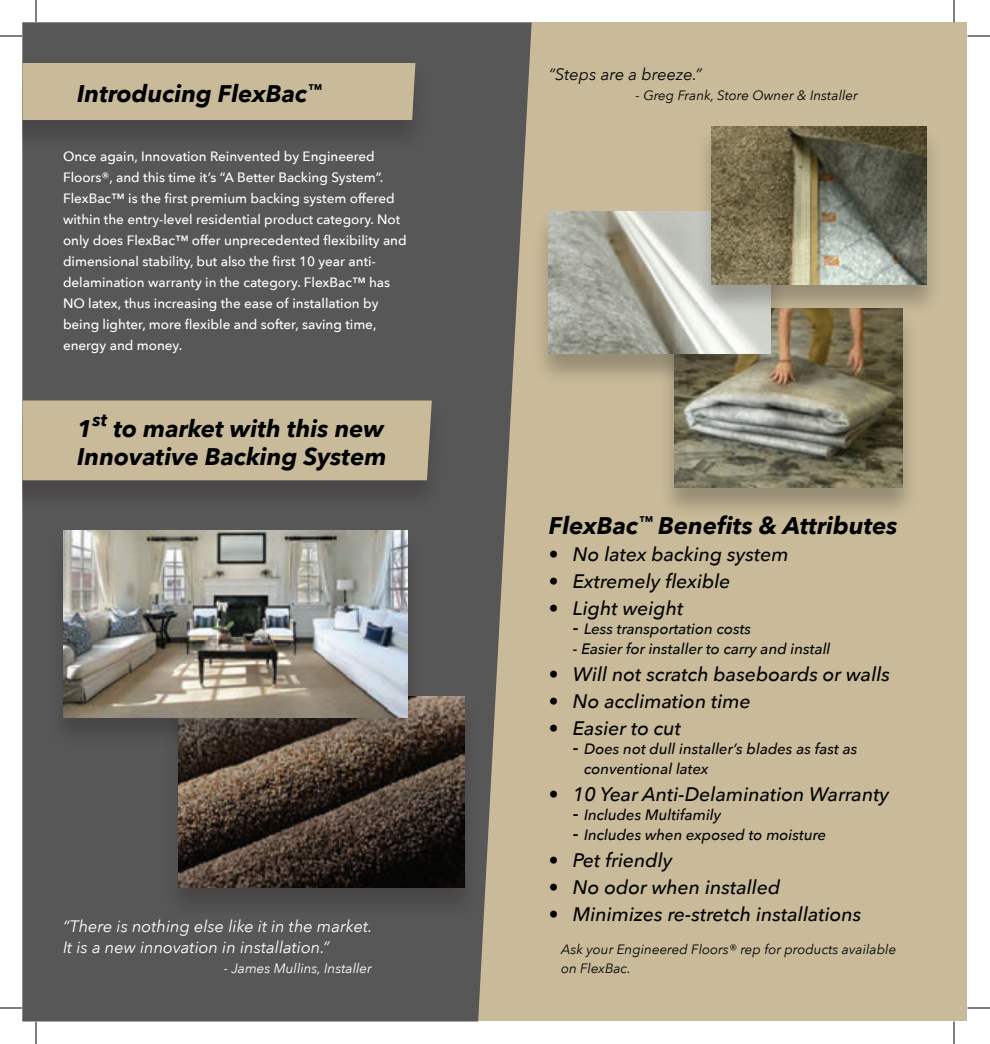
<style>
.page{position:relative;width:990px;height:1044px;background:#fff}
.page>*{position:absolute;margin:0;border:0;box-sizing:border-box;transform-origin:0 0}
.t1{font:italic 700 24px/28.8px "Avenir Next";color:#010203}
.t2{font:italic 500 19.5px "Avenir Next";color:#010203}
.t3{font:italic 16.5px/21px "Avenir Next";color:#fff}
.t4{font:italic 16.5px "Avenir Next";color:#010203}
.t5{font:italic 500 15px/19.5px "Avenir Next";color:#010203}
.t6{font:500 13.5px/21px "Avenir Next";color:#fff}
.t7{font:italic 13.5px/18.8px "Avenir Next";color:#010203}
.t8{font:italic 13.5px "Avenir Next";color:#fff}
.s1{font-size:19.5px}
</style>
<div class="page">
<div style="left:22px;top:22px;width:946px;height:1000px;background:#c9bb99"></div>
<svg style="left:23px;top:22px;width:509px;height:999px;background:#63605e"></svg>
<div style="left:162px;top:697px;width:319px;height:223px;background:#535253"></div>
<img style="left:178px;top:697px;width:286px;height:190px">
<div style="left:47px;top:531px;width:376px;height:219px;background:#231f20;opacity:.3"></div>
<img style="left:63px;top:531px;width:344px;height:187px">
<div style="left:22px;top:63px;width:409px;height:90px;background:#504f50"></div>
<div style="left:23px;top:63px;width:392px;height:57px;background:#c9bb99"></div>
<div style="left:22px;top:400px;width:426px;height:113px;background:#525152"></div>
<div style="left:23px;top:401px;width:409px;height:79px;background:#c9bb99"></div>
<div style="left:658px;top:308px;width:261px;height:212px;background:#231f20;opacity:.3"></div>
<img style="left:674px;top:317px;width:229px;height:171px">
<div style="left:533px;top:212px;width:253px;height:174px;background:#231f20;opacity:.3"></div>
<img style="left:549px;top:212px;width:221px;height:142px">
<div style="left:696px;top:127px;width:247px;height:190px;background:#231f20;opacity:.3"></div>
<img style="left:712px;top:127px;width:215px;height:158px">
<svg style="left:0;top:36px;width:22px;height:1px"></svg>
<svg style="left:968px;top:36px;width:22px;height:1px"></svg>
<svg style="left:0;top:1008px;width:22px;height:1px"></svg>
<svg style="left:968px;top:1008px;width:22px;height:1px"></svg>
<svg style="left:36px;top:0;width:1px;height:22px"></svg>
<svg style="left:36px;top:1022px;width:1px;height:22px"></svg>
<svg style="left:954px;top:0;width:1px;height:22px"></svg>
<svg style="left:954px;top:1022px;width:1px;height:22px"></svg>
<h1 class="t1" style="left:77px;top:79px;width:246px">Introducing FlexBac<sup>™</sup></h1>
<p class="t6" style="left:63px;top:145px;width:345px">Once again, Innovation Reinvented by Engineered Floors®, and this time it’s “A Better Backing System”.<br>FlexBac™ is the first premium backing system offered within the entry-level residential product category. Not only does FlexBac™ offer unprecedented flexibility and dimensional stability, but also the first 10 year anti&shy;delamination warranty in the category. FlexBac™ has NO latex, thus increasing the ease of installation by being lighter, more flexible and softer, saving time, energy and money.</p>
<h1 class="t1" style="left:77px;top:413px;width:311px">1<sup>st</sup> to market with this new<br>Innovative Backing System</h1>
<p class="t3" style="left:63px;top:915px;width:311px">“There is nothing else like it in the market.<br>It is a new innovation in installation.”</p>
<p class="t8" style="left:224px;top:957px;width:149px">- James Mullins, Installer</p>
<p class="t4" style="left:549px;top:60px;width:155px">“Steps are a breeze.”</p>
<p class="t7" style="left:636px;top:85px;width:224px">- Greg Frank, Store Owner &amp; Installer</p>
<h1 class="t1" style="left:549px;top:511px;width:350px">FlexBac<sup>™</sup> Benefits &amp; Attributes</h1>
<h2 class="t2" style="left:549px;top:538px;width:241px">• No latex backing system</h2>
<h2 class="t2" style="left:549px;top:565px;width:183px">• Extremely flexible</h2>
<h2 class="t2" style="left:549px;top:592px;width:136px">• Light weight</h2>
<p class="t5" style="left:573px;top:619px;width:180px"><span class="s1">-</span> Less transportation costs</p>
<p class="t5" style="left:573px;top:638px;width:259px">- Easier for installer to carry and install</p>
<h2 class="t2" style="left:549px;top:658px;width:343px">• Will not scratch baseboards or walls</h2>
<h2 class="t2" style="left:549px;top:685px;width:203px">• No acclimation time</h2>
<h2 class="t2" style="left:549px;top:712px;width:134px">• Easier to cut</h2>
<p class="t5" style="left:584px;top:739px;width:275px;text-indent:-11px"><span class="s1">-</span> Does not dull installer’s blades as fast as conventional latex</p>
<h2 class="t2" style="left:549px;top:778px;width:342px">• 10 Year Anti-Delamination Warranty</h2>
<p class="t5" style="left:573px;top:805px;width:150px"><span class="s1">-</span> Includes Multifamily</p>
<p class="t5" style="left:573px;top:824px;width:255px"><span class="s1">-</span> Includes when exposed to moisture</p>
<h2 class="t2" style="left:549px;top:844px;width:125px">• Pet friendly</h2>
<h2 class="t2" style="left:549px;top:871px;width:233px">• No odor when installed</h2>
<h2 class="t2" style="left:549px;top:898px;width:314px">• Minimizes re-stretch installations</h2>
<p class="t7" style="left:561px;top:940px;width:337px">Ask your Engineered Floors® rep for products available on FlexBac.</p>
</div>
